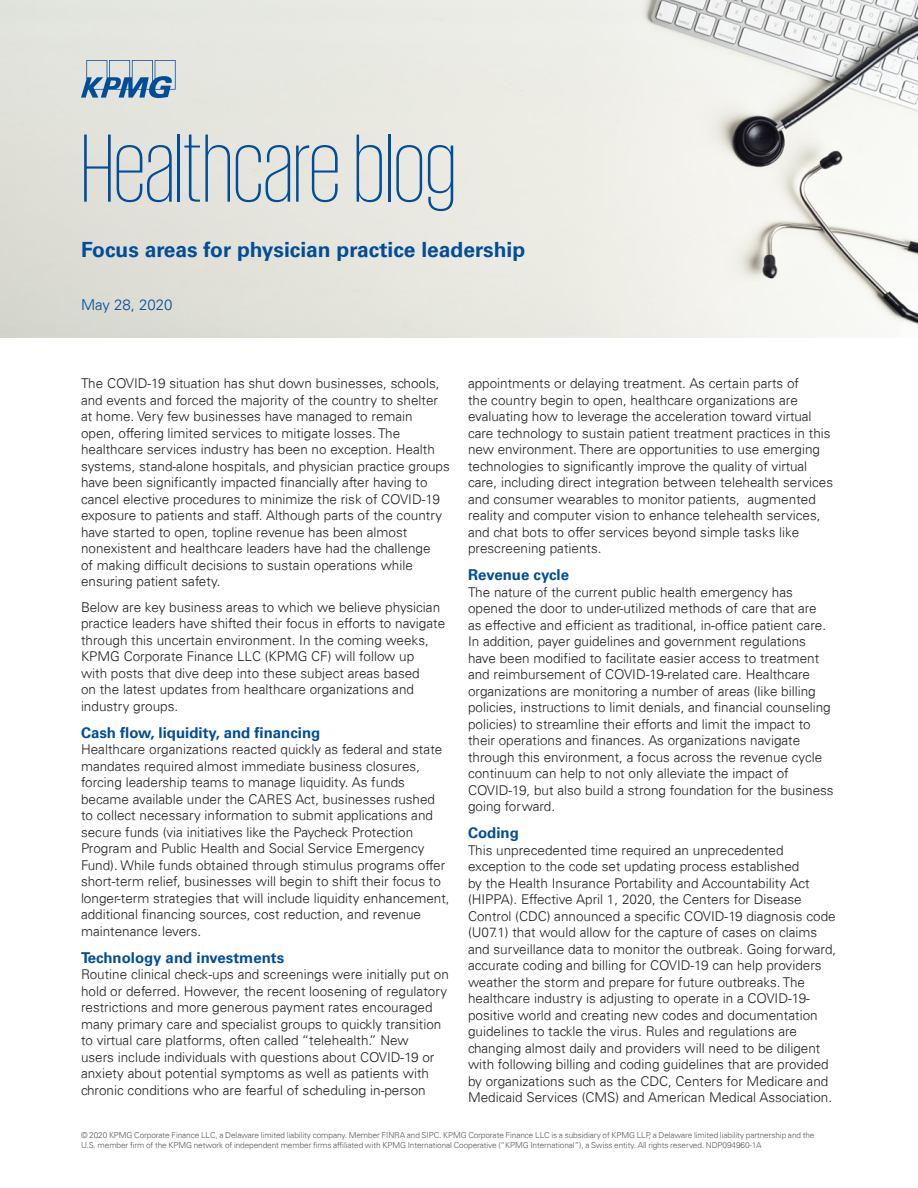
<style>
.page{position:relative;width:918px;height:1188px;background:#fff}
.page>*{position:absolute;margin:0;border:0;box-sizing:border-box;transform-origin:0 0}
.t1{font:200 99px "KPMG";color:#014d97}
.t2{font:700 21px "Univers 65";color:#014d97}
.t3{font:700 15px "Univers 65";color:#014d97}
.t4{font:300 15px "Univers 45";color:#014d97}
.t5{font:300 13.5px/16.5px "Univers 45";color:#231f20}
.t6{font:300 8.25px/10.5px "Univers 45";letter-spacing:-.01em;color:#57585a}
</style>
<div class="page">
<img style="left:0;top:0;width:918px;height:338px">
<svg style="left:81px;top:60px;width:95px;height:38px;background:#93afc5"></svg>
<h1 class="t1" style="left:81px;top:121px;width:377px">Healthcare blog</h1>
<h2 class="t2" style="left:81px;top:237px;width:446px">Focus areas for physician practice leadership</h2>
<p class="t4" style="left:81px;top:295px;width:93px">May 28, 2020</p>
<p class="t5" style="left:81px;top:375px;width:370px">The COVID-19 situation has shut down businesses, schools, and events and forced the majority of the country to shelter at home. Very few businesses have managed to remain open, offering limited services to mitigate losses. The healthcare services industry has been no exception. Health systems, stand-alone hospitals, and physician practice groups have been significantly impacted financially after having to cancel elective procedures to minimize the risk of COVID-19 exposure to patients and staff. Although parts of the country have started to open, topline revenue has been almost nonexistent and healthcare leaders have had the challenge<br>of making difficult decisions to sustain operations while ensuring patient safety.</p>
<p class="t5" style="left:81px;top:599px;width:366px">Below are key business areas to which we believe physician practice leaders have shifted their focus in efforts to navigate through this uncertain environment. In the coming weeks, KPMG Corporate Finance LLC (KPMG CF) will follow up<br>with posts that dive deep into these subject areas based<br>on the latest updates from healthcare organizations and industry groups.</p>
<p class="t3" style="left:81px;top:724px;width:241px">Cash flow, liquidity, and financing</p>
<p class="t5" style="left:81px;top:741px;width:370px">Healthcare organizations reacted quickly as federal and state mandates required almost immediate business closures, forcing leadership teams to manage liquidity. As funds became available under the CARES Act, businesses rushed to collect necessary information to submit applications and secure funds (via initiatives like the Paycheck Protection Program and Public Health and Social Service Emergency Fund). While funds obtained through stimulus programs offer short-term relief, businesses will begin to shift their focus to longer-term strategies that will include liquidity enhancement, additional financing sources, cost reduction, and revenue maintenance levers.</p>
<p class="t3" style="left:81px;top:949px;width:205px">Technology and investments</p>
<p class="t5" style="left:81px;top:966px;width:369px">Routine clinical check-ups and screenings were initially put on hold or deferred. However, the recent loosening of regulatory restrictions and more generous payment rates encouraged many primary care and specialist groups to quickly transition to virtual care platforms, often called “telehealth.” New<br>users include individuals with questions about COVID-19 or anxiety about potential symptoms as well as patients with chronic conditions who are fearful of scheduling in-person</p>
<p class="t5" style="left:468px;top:375px;width:367px">appointments or delaying treatment. As certain parts of<br>the country begin to open, healthcare organizations are evaluating how to leverage the acceleration toward virtual care technology to sustain patient treatment practices in this new environment. There are opportunities to use emerging technologies to significantly improve the quality of virtual care, including direct integration between telehealth services and consumer wearables to monitor patients, augmented reality and computer vision to enhance telehealth services, and chat bots to offer services beyond simple tasks like prescreening patients.</p>
<p class="t3" style="left:468px;top:566px;width:103px">Revenue cycle</p>
<p class="t5" style="left:468px;top:584px;width:367px">The nature of the current public health emergency has opened the door to under-utilized methods of care that are<br>as effective and efficient as traditional, in-office patient care.<br>In addition, payer guidelines and government regulations have been modified to facilitate easier access to treatment and reimbursement of COVID-19-related care. Healthcare organizations are monitoring a number of areas (like billing policies, instructions to limit denials, and financial counseling policies) to streamline their efforts and limit the impact to their operations and finances. As organizations navigate through this environment, a focus across the revenue cycle continuum can help to not only alleviate the impact of COVID-19, but also build a strong foundation for the business going forward.</p>
<p class="t3" style="left:468px;top:824px;width:52px">Coding</p>
<p class="t5" style="left:468px;top:842px;width:370px">This unprecedented time required an unprecedented exception to the code set updating process established<br>by the Health Insurance Portability and Accountability Act (HIPPA). Effective April 1, 2020, the Centers for Disease Control (CDC) announced a specific COVID-19 diagnosis code (U07.1) that would allow for the capture of cases on claims and surveillance data to monitor the outbreak. Going forward, accurate coding and billing for COVID-19 can help providers weather the storm and prepare for future outbreaks. The healthcare industry is adjusting to operate in a COVID-19- positive world and creating new codes and documentation guidelines to tackle the virus. Rules and regulations are changing almost daily and providers will need to be diligent with following billing and coding guidelines that are provided by organizations such as the CDC, Centers for Medicare and Medicaid Services (CMS) and American Medical Association.</p>
<p class="t6" style="left:81px;top:1129px;width:735px">© 2020 KPMG Corporate Finance LLC, a Delaware limited liability company. Member FINRA and SIPC. KPMG Corporate Finance LLC is a subsidiary of KPMG LLP, a Delaware limited liability partnership and the<br>U.S. member firm of the KPMG network of independent member firms affiliated with KPMG International Cooperative (“KPMG International”), a Swiss entity. All rights reserved. NDP094960-1A</p>
</div>
